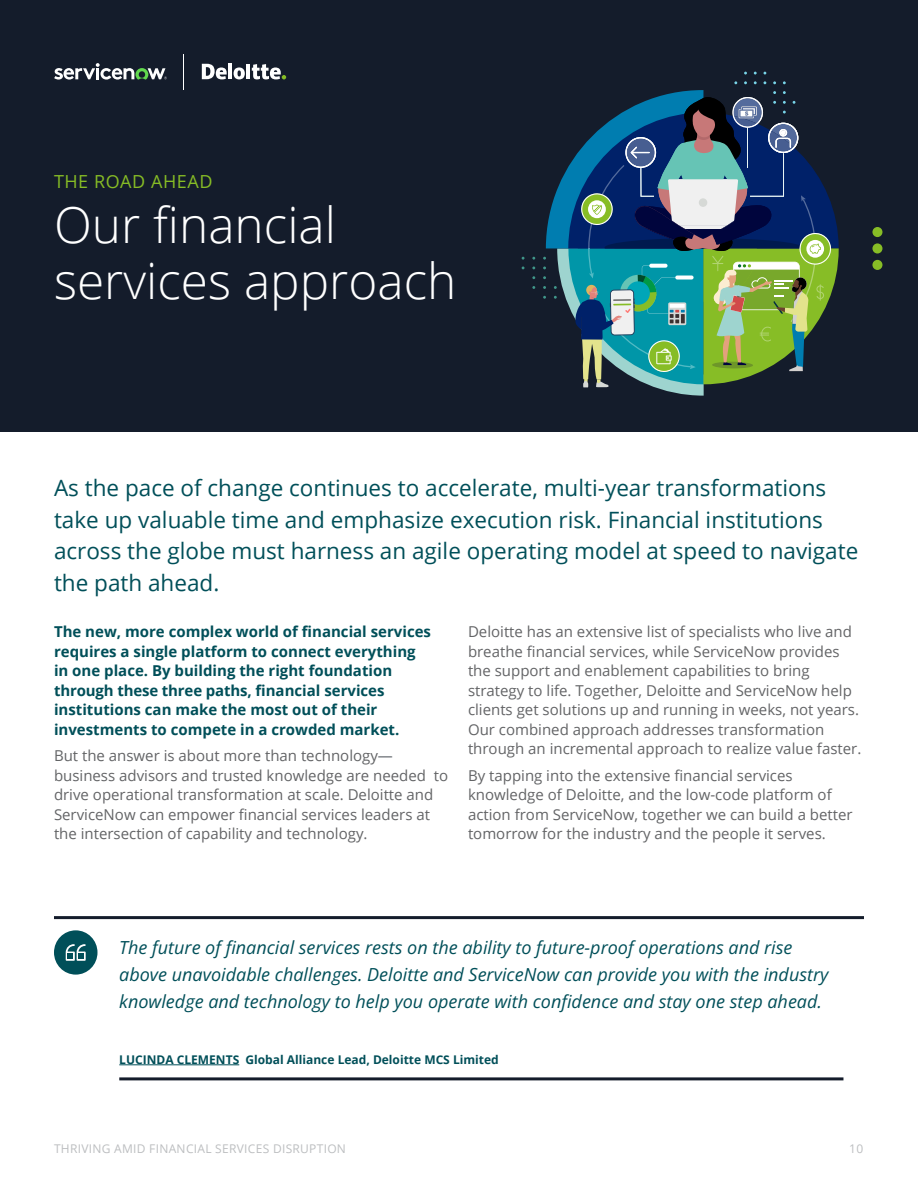
<style>
.page{position:relative;width:918px;height:1188px;background:#fff}
.page>*{position:absolute;margin:0;border:0;box-sizing:border-box;transform-origin:0 0}
.t1{font:300 49.5px/55.5px "Open Sans";color:#fff}
.t2{font:22.5px/31.5px "Open Sans";color:#004f59}
.t3{font:italic 18px/27px "Open Sans";color:#004f59}
.t4{font:18px "Open Sans";letter-spacing:.03em;color:#86bc25}
.t5{font:15px/19.5px "Open Sans";color:#636466}
.t6{font:700 15px/19.5px "Open Sans";color:#004f59}
.t7{font:700 12px "Open Sans";color:#004f59}
.t8{font:12px "Open Sans";letter-spacing:.025em;color:#bcbec0}
.s1{color:#5e6369}
</style>
<div class="page">
<div style="left:0;top:0;width:918px;height:432px;background:#141c2b"></div>
<hr style="left:228px;top:64px;width:4px;height:15px;background:#fff">
<svg style="left:234px;top:64px;width:52px;height:15px"></svg>
<svg style="left:202px;top:64px;width:25px;height:15px"></svg>
<svg style="left:54px;top:63px;width:113px;height:17px"></svg>
<hr style="left:184px;top:54px;width:1px;height:35px;background:#fff">
<hr style="left:54px;top:916px;width:810px;height:3px;background:#141c2b">
<svg style="left:54px;top:930px;width:43px;height:45px"></svg>
<hr style="left:119px;top:1077px;width:724px;height:3px;background:#141c2b">
<hr style="left:119px;top:1065px;width:120px;height:1px;background:#004f59">
<div style="left:872px;top:227px;width:10px;height:10px;background:#87bd26;border-radius:50%"></div>
<div style="left:872px;top:243px;width:10px;height:11px;background:#87bd26;border-radius:50%"></div>
<div style="left:872px;top:260px;width:10px;height:10px;background:#87bd26;border-radius:50%"></div>
<svg style="left:543px;top:90px;width:296px;height:306px"></svg>
<p class="t4" style="left:54px;top:169px;width:160px">THE ROAD AHEAD</p>
<h1 class="t1" style="left:54px;top:196px;width:404px">Our financial services approach</h1>
<p class="t2" style="left:54px;top:472px;width:806px">As the pace of change continues to accelerate, multi-year transformations take up valuable time and emphasize execution risk. Financial institutions across the globe must harness an agile operating model at speed to navigate the path ahead.</p>
<p class="t6" style="left:54px;top:622px;width:379px">The new, more complex world of financial services requires a single platform to connect everything in one place. By building the right foundation through these three paths, financial services institutions can make the most out of their investments to compete in a crowded market.</p>
<p class="t5" style="left:54px;top:746px;width:396px">But the answer is about more than technology<span class="s1">— </span>business advisors and trusted knowledge are needed to drive operational transformation at scale. Deloitte and ServiceNow can empower financial services leaders at the intersection of capability and technology.</p>
<p class="t5" style="left:468px;top:622px;width:395px">Deloitte has an extensive list of specialists who live and breathe financial services, while ServiceNow provides the support and enablement capabilities to bring strategy to life. Together, Deloitte and ServiceNow help clients get solutions up and running in weeks, not years.<br>Our combined approach addresses transformation through an incremental approach to realize value faster.</p>
<p class="t5" style="left:468px;top:765px;width:386px">By tapping into the extensive financial services knowledge of Deloitte, and the low-code platform of action from ServiceNow, together we can build a better tomorrow for the industry and the people it serves.</p>
<p class="t3" style="left:119px;top:934px;width:711px">The future of financial services rests on the ability to future-proof operations and rise above unavoidable challenges. Deloitte and ServiceNow can provide you with the industry knowledge and technology to help you operate with confidence and stay one step ahead.</p>
<p class="t7" style="left:119px;top:1051px;width:381px">LUCINDA CLEMENTS Global Alliance Lead, Deloitte MCS Limited</p>
<p class="t8" style="left:54px;top:1141px;width:294px">THRIVING AMID FINANCIAL SERVICES DISRUPTION</p>
<p class="t8" style="left:849px;top:1141px;width:16px">10</p>
</div>
